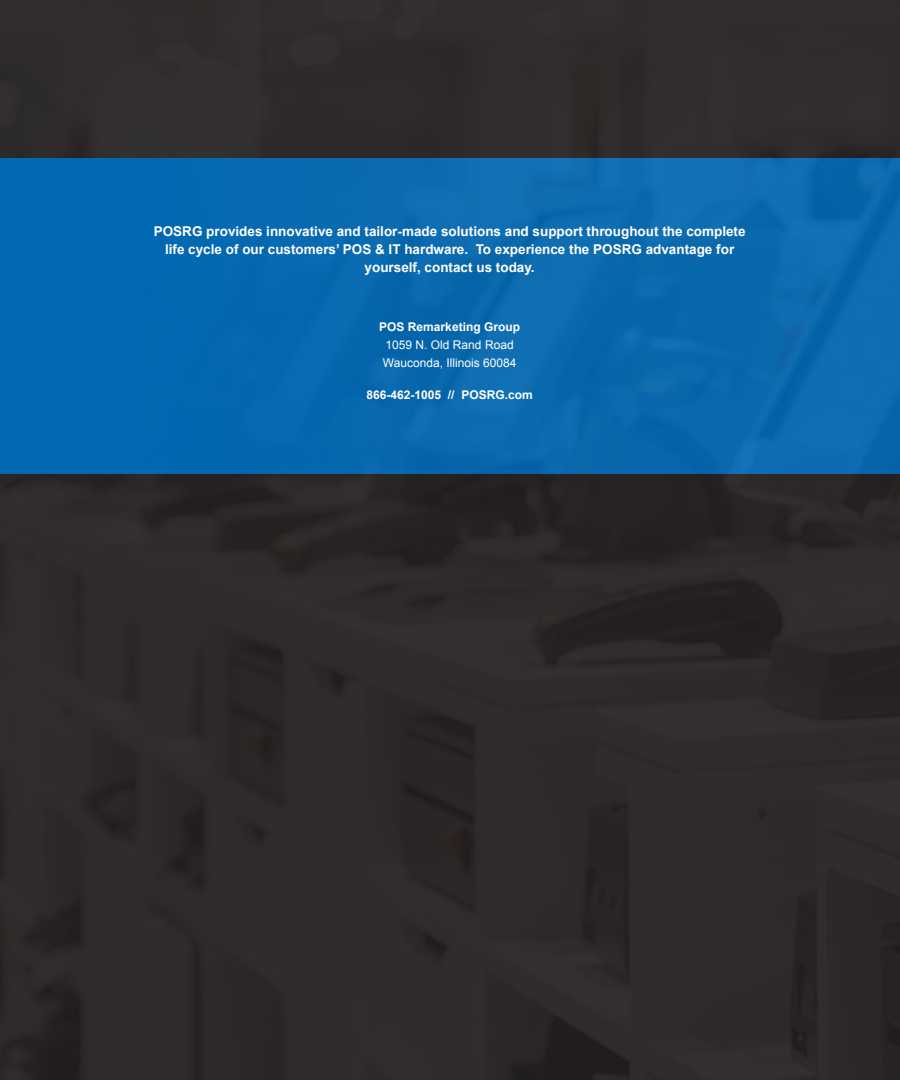
<style>
.page{position:relative;width:900px;height:1080px;background:#fff}
.page>*{position:absolute;margin:0;border:0;box-sizing:border-box;transform-origin:0 0}
.t1{font:700 13.5px/18px "Arial";color:#fff;text-align:center}
.t2{font:700 12px "Arial";color:#fff}
.t3{font:12px/18px "Arial";color:#fff}
</style>
<div class="page">
<img style="left:0;top:0;width:900px;height:1080px">
<div style="left:0;top:158px;width:468px;height:315px;background:#0168b3"></div>
<p class="t1" style="left:154px;top:223px;width:593px">POSRG provides innovative and tailor-made solutions and support throughout the complete life cycle of our customers’ POS &amp; IT hardware. To experience the POSRG advantage for yourself, contact us today.</p>
<p class="t2" style="left:379px;top:319px;width:142px">POS Remarketing Group</p>
<p class="t3" style="left:383px;top:336px;width:135px">1059 N. Old Rand Road<br>Wauconda, Illinois 60084</p>
<p class="t2" style="left:367px;top:387px;width:168px">866-462-1005 // POSRG.com</p>
</div>
